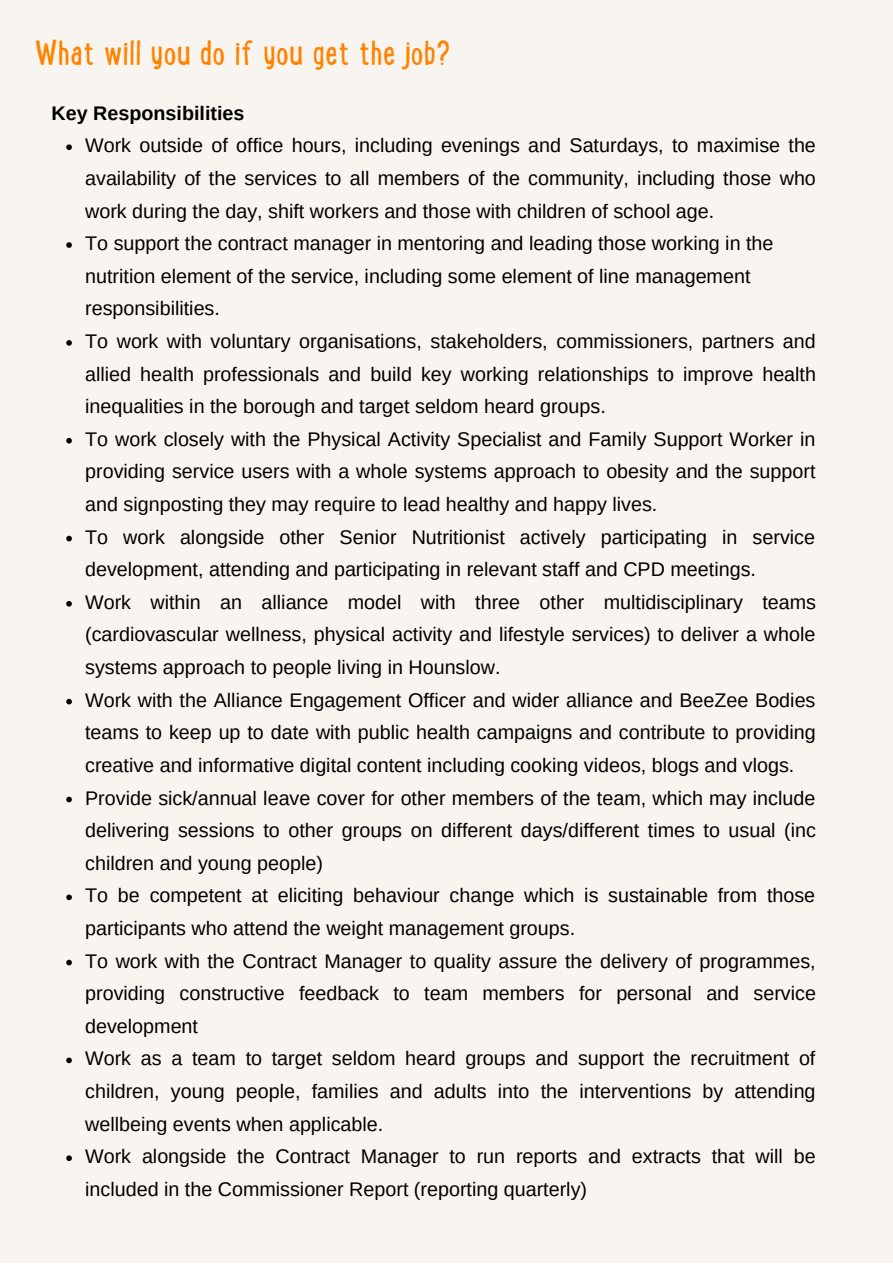
<style>
.page{position:relative;width:893px;height:1264px;background:#fff}
.page>*{position:absolute;margin:0;border:0;box-sizing:border-box;transform-origin:0 0}
.t1{font:37.5px "Lunch Box";color:#ff8300}
.t2{font:19.65px/32.5px "Arimo";color:#000}
.t3{font:700 19.65px "Arimo";color:#000}
</style>
<div class="page">
<div style="left:0;top:0;width:892px;height:1262px;background:#f8f4ef"></div>
<svg style="left:66px;top:144px;width:6px;height:6px"></svg>
<svg style="left:66px;top:242px;width:6px;height:6px"></svg>
<svg style="left:66px;top:340px;width:6px;height:6px"></svg>
<svg style="left:66px;top:438px;width:6px;height:5px"></svg>
<svg style="left:66px;top:536px;width:6px;height:5px"></svg>
<svg style="left:66px;top:601px;width:6px;height:5px"></svg>
<svg style="left:66px;top:698px;width:6px;height:6px"></svg>
<svg style="left:66px;top:796px;width:6px;height:6px"></svg>
<svg style="left:66px;top:894px;width:6px;height:6px"></svg>
<svg style="left:66px;top:959px;width:6px;height:6px"></svg>
<svg style="left:66px;top:1057px;width:6px;height:6px"></svg>
<svg style="left:66px;top:1155px;width:6px;height:5px"></svg>
<h1 class="t1" style="left:34px;top:38px;width:417px">What will you do if you get the job?</h1>
<p class="t3" style="left:52px;top:102px;width:194px">Key Responsibilities</p>
<p class="t2" style="left:85px;top:129px;width:732px">Work outside of office hours, including evenings and Saturdays, to maximise the availability of the services to all members of the community, including those who work during the day, shift workers and those with children of school age.<br>To support the contract manager in mentoring and leading those working in the nutrition element of the service, including some element of line management responsibilities.<br>To work with voluntary organisations, stakeholders, commissioners, partners and allied health professionals and build key working relationships to improve health inequalities in the borough and target seldom heard groups.<br>To work closely with the Physical Activity Specialist and Family Support Worker in providing service users with a whole systems approach to obesity and the support and signposting they may require to lead healthy and happy lives.<br>To work alongside other Senior Nutritionist actively participating in service development, attending and participating in relevant staff and CPD meetings.<br>Work within an alliance model with three other multidisciplinary teams (cardiovascular wellness, physical activity and lifestyle services) to deliver a whole systems approach to people living in Hounslow.<br>Work with the Alliance Engagement Officer and wider alliance and BeeZee Bodies teams to keep up to date with public health campaigns and contribute to providing creative and informative digital content including cooking videos, blogs and vlogs.<br>Provide sick/annual leave cover for other members of the team, which may include delivering sessions to other groups on different days/different times to usual (inc children and young people)<br>To be competent at eliciting behaviour change which is sustainable from those participants who attend the weight management groups.<br>To work with the Contract Manager to quality assure the delivery of programmes, providing constructive feedback to team members for personal and service development<br>Work as a team to target seldom heard groups and support the recruitment of children, young people, families and adults into the interventions by attending wellbeing events when applicable.<br>Work alongside the Contract Manager to run reports and extracts that will be included in the Commissioner Report (reporting quarterly)</p>
</div>
